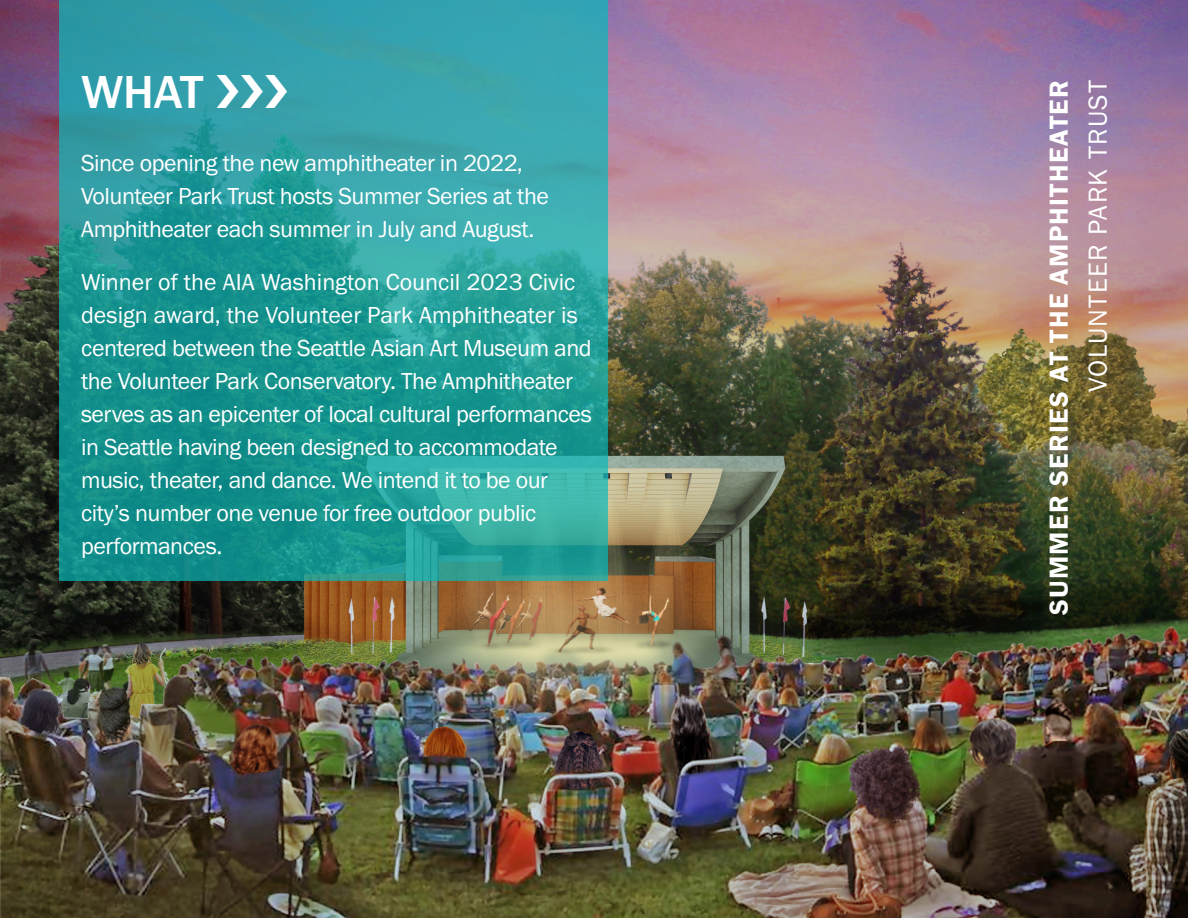
<style>
.page{position:relative;width:1188px;height:918px;background:#fff}
.page>*{position:absolute;margin:0;border:0;box-sizing:border-box;transform-origin:0 0}
.Copy{font:500 48px "Franklin Gothic URW";color:#fff}
.t1{font:27px "Franklin Gothic URW Dem";letter-spacing:.05em;color:#fff}
.t2{font:27px "Franklin Gothic URW Boo";letter-spacing:.045em;color:#fff}
.Copy-2{font:24px/33px "Franklin Gothic URW Boo";letter-spacing:-.02em;color:#fff}
</style>
<div class="page">
<img style="left:0;top:0;width:1188px;height:918px">
<svg style="left:59px;top:0;width:549px;height:580px;background:#269c9c"></svg>
<div style="left:217px;top:75px;width:70px;height:33px;background:#35a0ac"></div>
<p class="Copy" style="left:81px;top:63px;width:124px">WHAT</p>
<p class="Copy-2" style="left:81px;top:146px;width:470px">Since opening the new amphitheater in 2022,<br>Volunteer Park Trust hosts Summer Series at the<br>Amphitheater each summer in July and August.</p>
<p class="Copy-2" style="left:81px;top:265px;width:512px">Winner of the AIA Washington Council 2023 Civic design award, the Volunteer Park Amphitheater is centered between the Seattle Asian Art Museum and the Volunteer Park Conservatory. The Amphitheater serves as an epicenter of local cultural performances in Seattle having been designed to accommodate music, theater, and dance. We intend it to be our city’s number one venue for free outdoor public performances.</p>
<p class="t1" style="left:1042px;top:615px;width:536px;rotate:-90deg">SUMMER SERIES AT THE AMPHITHEATER</p>
<p class="t2" style="left:1081px;top:392px;width:313px;rotate:-90deg">VOLUNTEER PARK TRUST</p>
</div>
